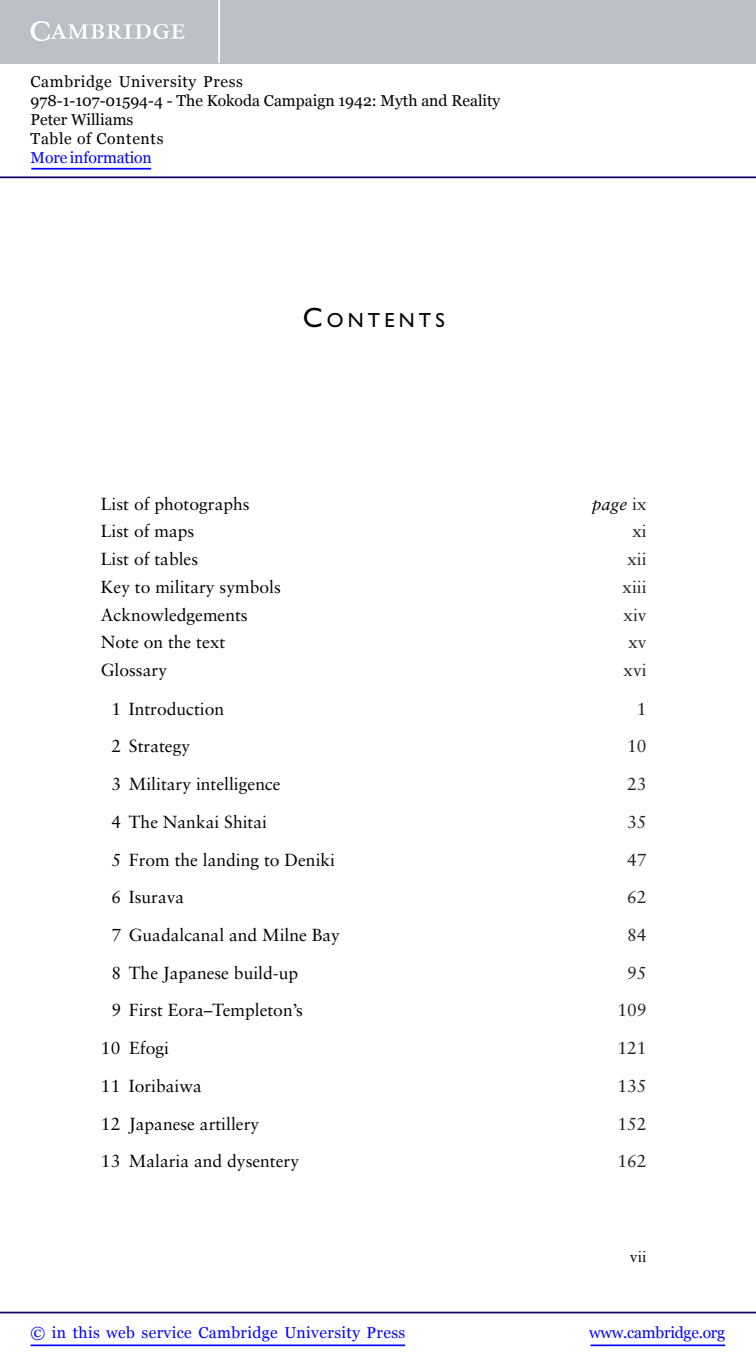
<style>
.page{position:relative;width:756px;height:1371px;background:#fff}
.page>*{position:absolute;margin:0;border:0;box-sizing:border-box;transform-origin:0 0}
.t1{font:20.47px "Gill Sans Std";letter-spacing:.205em;color:#000}
.t2{font:17.5px "Sabon LT Std";color:#000}
.t3{font:17.5px "Sabon LT Std";color:#231f20}
.t4{font:italic 17.5px "Sabon LT Std";color:#000}
.t5{font:15.75px/18.9px "Georgia";color:#000}
.t6{font:15.75px "Georgia";letter-spacing:.025em;color:#00f}
.t7{font:15.75px "Georgia";letter-spacing:-.015em;color:#00f}
.t8{font:15.75px "Georgia";letter-spacing:-.01em;color:#00f}
.t9{font:15.75px "Sabon LT Std";color:#000}
.s1{font-size:28px}
.s2{font-style:normal;color:#231f20}
</style>
<div class="page">
<hr style="left:591px;top:1344px;width:134px;height:1px;background:#00f">
<hr style="left:0;top:1311px;width:756px;height:2px;background:#150666">
<hr style="left:31px;top:1344px;width:374px;height:1px;background:#00f">
<div style="left:0;top:0;width:756px;height:63px;background:#bac0c6"></div>
<svg style="left:31px;top:21px;width:154px;height:20px"></svg>
<hr style="left:218px;top:0;width:2px;height:63px;background:#fff">
<hr style="left:0;top:176px;width:756px;height:2px;background:#150666">
<hr style="left:31px;top:168px;width:120px;height:1px;background:#00f">
<p class="t5" style="left:31px;top:72px;width:471px">Cambridge University Press<br>978-1-107-01594-4 - The Kokoda Campaign 1942: Myth and Reality<br>Peter Williams<br>Table of Contents</p>
<p class="t8" style="left:31px;top:148px;width:123px">More information</p>
<p class="t1" style="left:303px;top:308px;width:144px"><span class="s1">C</span>ONTENTS</p>
<p class="t2" style="left:101px;top:493px;width:150px">List of photographs</p>
<p class="t4" style="left:592px;top:493px;width:56px">page <span class="s2">ix</span></p>
<p class="t2" style="left:101px;top:521px;width:95px">List of maps</p>
<p class="t3" style="left:632px;top:521px;width:16px">xi</p>
<p class="t2" style="left:101px;top:548px;width:99px">List of tables</p>
<p class="t3" style="left:627px;top:548px;width:21px">xii</p>
<p class="t2" style="left:101px;top:576px;width:181px">Key to military symbols</p>
<p class="t3" style="left:622px;top:576px;width:26px">xiii</p>
<p class="t2" style="left:101px;top:604px;width:148px">Acknowledgements</p>
<p class="t3" style="left:623px;top:604px;width:25px">xiv</p>
<p class="t2" style="left:101px;top:632px;width:126px">Note on the text</p>
<p class="t3" style="left:628px;top:632px;width:20px">xv</p>
<p class="t2" style="left:101px;top:659px;width:68px">Glossary</p>
<p class="t3" style="left:623px;top:659px;width:25px">xvi</p>
<p class="t2" style="left:111px;top:698px;width:114px">1 Introduction</p>
<p class="t3" style="left:637px;top:698px;width:11px">1</p>
<p class="t2" style="left:111px;top:735px;width:80px">2 Strategy</p>
<p class="t3" style="left:627px;top:735px;width:21px">10</p>
<p class="t2" style="left:111px;top:773px;width:171px">3 Military intelligence</p>
<p class="t3" style="left:627px;top:773px;width:21px">23</p>
<p class="t2" style="left:111px;top:811px;width:157px">4 The Nankai Shitai</p>
<p class="t3" style="left:627px;top:811px;width:21px">35</p>
<p class="t2" style="left:111px;top:849px;width:225px">5 From the landing to Deniki</p>
<p class="t3" style="left:627px;top:849px;width:21px">47</p>
<p class="t2" style="left:111px;top:886px;width:74px">6 Isurava</p>
<p class="t3" style="left:627px;top:886px;width:21px">62</p>
<p class="t2" style="left:111px;top:924px;width:230px">7 Guadalcanal and Milne Bay</p>
<p class="t3" style="left:627px;top:924px;width:21px">84</p>
<p class="t2" style="left:111px;top:962px;width:188px">8 The Japanese build-up</p>
<p class="t3" style="left:627px;top:962px;width:21px">95</p>
<p class="t2" style="left:111px;top:999px;width:193px">9 First Eora–Templeton’s</p>
<p class="t3" style="left:617px;top:999px;width:31px">109</p>
<p class="t2" style="left:101px;top:1037px;width:70px">10 Efogi</p>
<p class="t3" style="left:617px;top:1037px;width:31px">121</p>
<p class="t2" style="left:101px;top:1075px;width:102px">11 Ioribaiwa</p>
<p class="t3" style="left:617px;top:1075px;width:31px">135</p>
<p class="t2" style="left:101px;top:1112px;width:160px">12 Japanese artillery</p>
<p class="t3" style="left:617px;top:1112px;width:31px">152</p>
<p class="t2" style="left:101px;top:1150px;width:200px">13 Malaria and dysentery</p>
<p class="t3" style="left:617px;top:1150px;width:31px">162</p>
<p class="t9" style="left:630px;top:1247px;width:18px">vii</p>
<p class="t6" style="left:31px;top:1323px;width:376px">© in this web service Cambridge University Press</p>
<p class="t7" style="left:589px;top:1323px;width:137px">www.cambridge.org</p>
</div>
